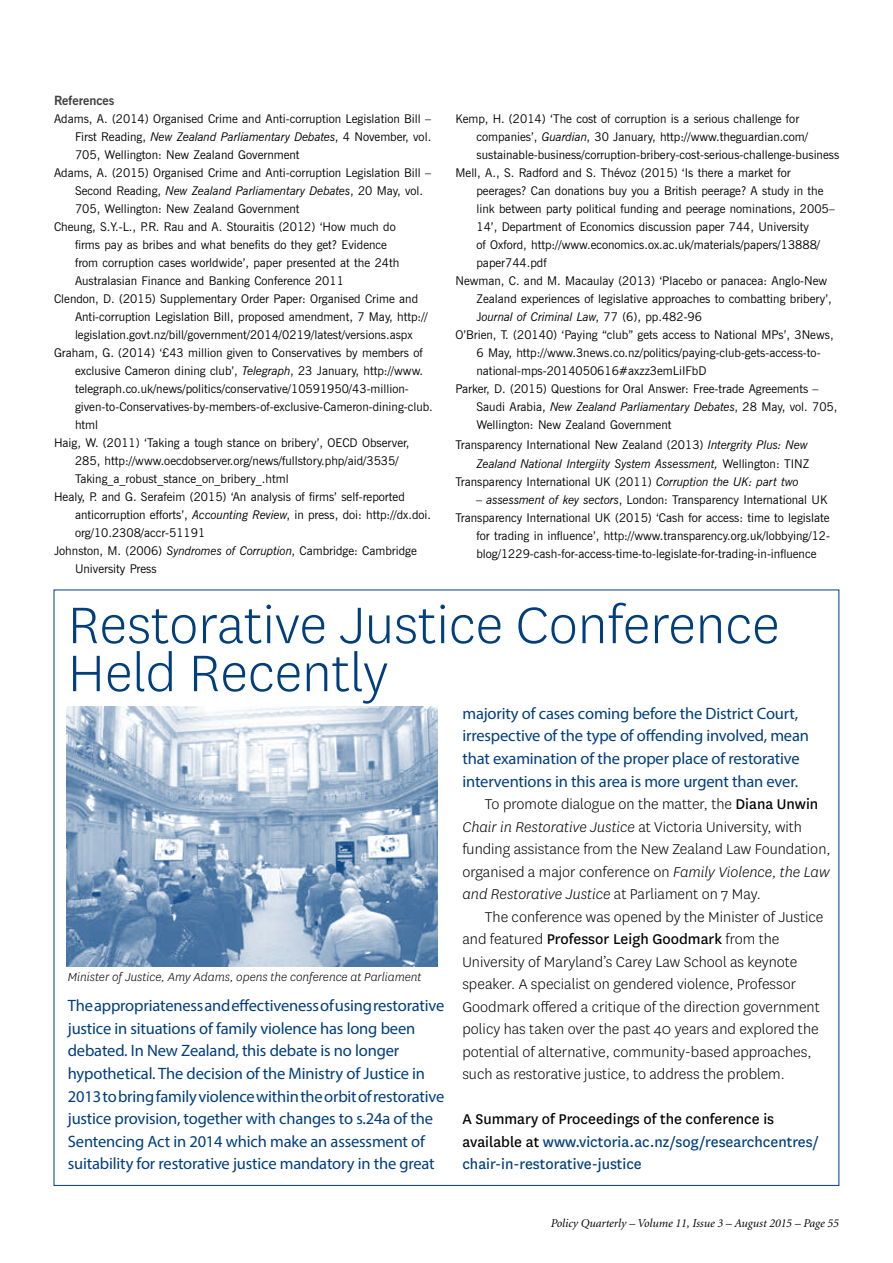
<style>
.page{position:relative;width:893px;height:1263px;background:#fff}
.page>*{position:absolute;margin:0;border:0;box-sizing:border-box;transform-origin:0 0}
.t1{font:300 60px/48px "National";color:#003e7e}
.t2{font:300 16.5px/22.5px "National";color:#000}
.t3{font:16.5px/22.5px "Myriad Pro";letter-spacing:-.01em;color:#003e7e}
.t4{font:16.5px/22.5px "National";color:#003e7e}
.t5{font:italic 300 13.5px "National";color:#000}
.t6{font:700 12.75px "News Gothic BT";color:#414042}
.t7{font:12px "News Gothic BT";color:#000}
.t8{font:italic 12px/19.5px "News Gothic BT";letter-spacing:-.015em;color:#000;text-align:right}
.t9{font:italic 12px "Minion";color:#000}
.s1{font-style:normal}
.s2{font-style:italic}
.s3{font-weight:400}
.s4{color:#000}
</style>
<div class="page">
<img style="left:67px;top:707px;width:370px;height:260px">
<p class="t6" style="left:54px;top:92px;width:62px">References</p>
<p class="t7" style="left:54px;top:112px;width:379px">Adams, A. (2014) Organised Crime and Anti-corruption Legislation Bill –</p>
<p class="t8" style="left:75px;top:127px;width:358px"><span class="s1">First Reading,</span> New Zealand Parliamentary Debates<span class="s1">, 4 November, vol.</span></p>
<p class="t7" style="left:75px;top:148px;width:226px">705, Wellington: New Zealand Government</p>
<p class="t7" style="left:54px;top:166px;width:379px">Adams, A. (2015) Organised Crime and Anti-corruption Legislation Bill –</p>
<p class="t8" style="left:75px;top:181px;width:350px"><span class="s1">Second Reading,</span> New Zealand Parliamentary Debates<span class="s1">, 20 May, vol.</span></p>
<p class="t7" style="left:75px;top:202px;width:226px">705, Wellington: New Zealand Government</p>
<p class="t7" style="left:54px;top:220px;width:343px">Cheung, S.Y.-L., P.R. Rau and A. Stouraitis (2012) ‘How much do</p>
<p class="t7" style="left:75px;top:238px;width:313px">firms pay as bribes and what benefits do they get? Evidence</p>
<p class="t7" style="left:75px;top:256px;width:326px">from corruption cases worldwide’, paper presented at the 24th</p>
<p class="t7" style="left:75px;top:274px;width:270px">Australasian Finance and Banking Conference 2011</p>
<p class="t7" style="left:54px;top:292px;width:366px">Clendon, D. (2015) Supplementary Order Paper: Organised Crime and</p>
<p class="t7" style="left:75px;top:310px;width:354px">Anti-corruption Legislation Bill, proposed amendment, 7 May, http://</p>
<p class="t7" style="left:75px;top:328px;width:339px">legislation.govt.nz/bill/government/2014/0219/latest/versions.aspx</p>
<p class="t7" style="left:54px;top:346px;width:370px">Graham, G. (2014) ‘£43 million given to Conservatives by members of</p>
<p class="t7" style="left:75px;top:364px;width:350px">exclusive Cameron dining club’, <span class="s2">Telegraph</span>, 23 January, http://www.</p>
<p class="t7" style="left:75px;top:382px;width:335px">telegraph.co.uk/news/politics/conservative/10591950/43-million-</p>
<p class="t7" style="left:75px;top:400px;width:359px">given-to-Conservatives-by-members-of-exclusive-Cameron-dining-club.</p>
<p class="t7" style="left:75px;top:418px;width:25px">html</p>
<p class="t7" style="left:54px;top:436px;width:357px">Haig, W. (2011) ‘Taking a tough stance on bribery’, OECD Observer,</p>
<p class="t7" style="left:75px;top:454px;width:325px">285, http://www.oecdobserver.org/news/fullstory.php/aid/3535/</p>
<p class="t7" style="left:75px;top:472px;width:215px">Taking_a_robust_stance_on_bribery_.html</p>
<p class="t7" style="left:54px;top:490px;width:352px">Healy, P. and G. Serafeim (2015) ‘An analysis of firms’ self-reported</p>
<p class="t7" style="left:75px;top:508px;width:358px">anticorruption efforts’, <span class="s2">Accounting Review</span>, in press, doi: http://dx.doi.</p>
<p class="t7" style="left:75px;top:526px;width:132px">org/10.2308/accr-51191</p>
<p class="t7" style="left:54px;top:544px;width:364px">Johnston, M. (2006) <span class="s2">Syndromes of Corruption</span>, Cambridge: Cambridge</p>
<p class="t7" style="left:75px;top:562px;width:83px">University Press</p>
<p class="t7" style="left:455px;top:112px;width:345px">Kemp, H. (2014) ‘The cost of corruption is a serious challenge for</p>
<p class="t7" style="left:476px;top:130px;width:333px">companies’, <span class="s2">Guardian</span>, 30 January, http://www.theguardian.com/</p>
<p class="t7" style="left:476px;top:148px;width:364px">sustainable-business/corruption-bribery-cost-serious-challenge-business</p>
<p class="t7" style="left:455px;top:166px;width:337px">Mell, A., S. Radford and S. Thévoz (2015) ‘Is there a market for</p>
<p class="t7" style="left:476px;top:184px;width:349px">peerages? Can donations buy you a British peerage? A study in the</p>
<p class="t7" style="left:476px;top:202px;width:360px">link between party political funding and peerage nominations, 2005–</p>
<p class="t7" style="left:476px;top:220px;width:334px">14’, Department of Economics discussion paper 744, University</p>
<p class="t7" style="left:476px;top:238px;width:345px">of Oxford, http://www.economics.ox.ac.uk/materials/papers/13888/</p>
<p class="t7" style="left:476px;top:256px;width:72px">paper744.pdf</p>
<p class="t7" style="left:455px;top:274px;width:373px">Newman, C. and M. Macaulay (2013) ‘Placebo or panacea: Anglo-New</p>
<p class="t7" style="left:476px;top:292px;width:357px">Zealand experiences of legislative approaches to combatting bribery’,</p>
<p class="t8" style="left:476px;top:307px;width:227px"><span class="s1">J</span>ournal of Criminal Law<span class="s1">, 77 (6), pp.482-96</span></p>
<p class="t7" style="left:455px;top:328px;width:380px">O’Brien, T. (20140) ‘Paying “club” gets access to National MPs’, 3News,</p>
<p class="t7" style="left:476px;top:346px;width:346px">6 May, http://www.3news.co.nz/politics/paying-club-gets-access-to-</p>
<p class="t7" style="left:476px;top:364px;width:232px">national-mps-2014050616#axzz3emLiIFbD</p>
<p class="t7" style="left:455px;top:382px;width:365px">Parker, D. (2015) Questions for Oral Answer: Free-trade Agreements –</p>
<p class="t8" style="left:476px;top:397px;width:362px"><span class="s1">Saudi Arabia,</span> New Zealand Parliamentary Debates<span class="s1">, 28 May, vol. 705,</span></p>
<p class="t7" style="left:476px;top:418px;width:196px">Wellington: New Zealand Government</p>
<p class="t8" style="left:455px;top:435px;width:355px"><span class="s1">Transparency International New Zealand (2013)</span> Intergrity Plus: New<br>Zealand National Intergiity System Assessment, <span class="s1">Wellington: TINZ</span></p>
<p class="t7" style="left:455px;top:475px;width:345px">Transparency International UK (2011) <span class="s2">Corruption the UK: part two</span></p>
<p class="t7" style="left:476px;top:493px;width:353px"><span class="s2">– assessment of key sectors</span>, London: Transparency International UK</p>
<p class="t7" style="left:455px;top:511px;width:376px">Transparency International UK (2015) ‘Cash for access: time to legislate</p>
<p class="t7" style="left:476px;top:529px;width:355px">for trading in influence’, http://www.transparency.org.uk/lobbying/12-</p>
<p class="t7" style="left:476px;top:547px;width:341px">blog/1229-cash-for-access-time-to-legislate-for-trading-in-influence</p>
<h1 class="t1" style="left:68px;top:599px;width:713px">Restorative Justice Conference<br>Held Recently</h1>
<p class="t5" style="left:68px;top:968px;width:355px">Minister of Justice, Amy Adams, opens the conference at Parliament</p>
<p class="t3" style="left:68px;top:994px;width:378px">The appropriateness and effectiveness of using restorative justice in situations of family violence has long been debated. In New Zealand, this debate is no longer hypothetical. The decision of the Ministry of Justice in 2013 to bring family violence within the orbit of restorative justice provision, together with changes to s.24a of the Sentencing Act in 2014 which make an assessment of suitability for restorative justice mandatory in the great</p>
<h2 class="t3" style="left:462px;top:702px;width:348px">majority of cases coming before the District Court, irrespective of the type of offending involved, mean that examination of the proper place of restorative interventions in this area is more urgent than ever.</h2>
<p class="t2" style="left:462px;top:792px;width:370px;text-indent:23px">To promote dialogue on the matter, the <span class="s3">Diana Unwin </span><span class="s2">Chair in Restorative Justice</span> at Victoria University, with funding assistance from the New Zealand Law Foundation, organised a major conference on <span class="s2">Family Violence, the Law and Restorative Justice</span> at Parliament on 7 May.</p>
<p class="t2" style="left:462px;top:905px;width:362px;text-indent:23px">The conference was opened by the Minister of Justice and featured <span class="s3">Professor Leigh Goodmark</span> from the University of Maryland’s Carey Law School as keynote speaker. A specialist on gendered violence, Professor Goodmark offered a critique of the direction government policy has taken over the past 40 years and explored the potential of alternative, community-based approaches, such as restorative justice, to address the problem.</p>
<h2 class="t4" style="left:462px;top:1107px;width:358px"><span class="s4">A Summary of Proceedings of the conference is available at</span> www.victoria.ac.nz/sog/researchcentres/ chair-in-restorative-justice</h2>
<p class="t9" style="left:550px;top:1217px;width:290px">Policy Quarterly – Volume 11, Issue 3 – August 2015 – Page 55</p>
</div>
